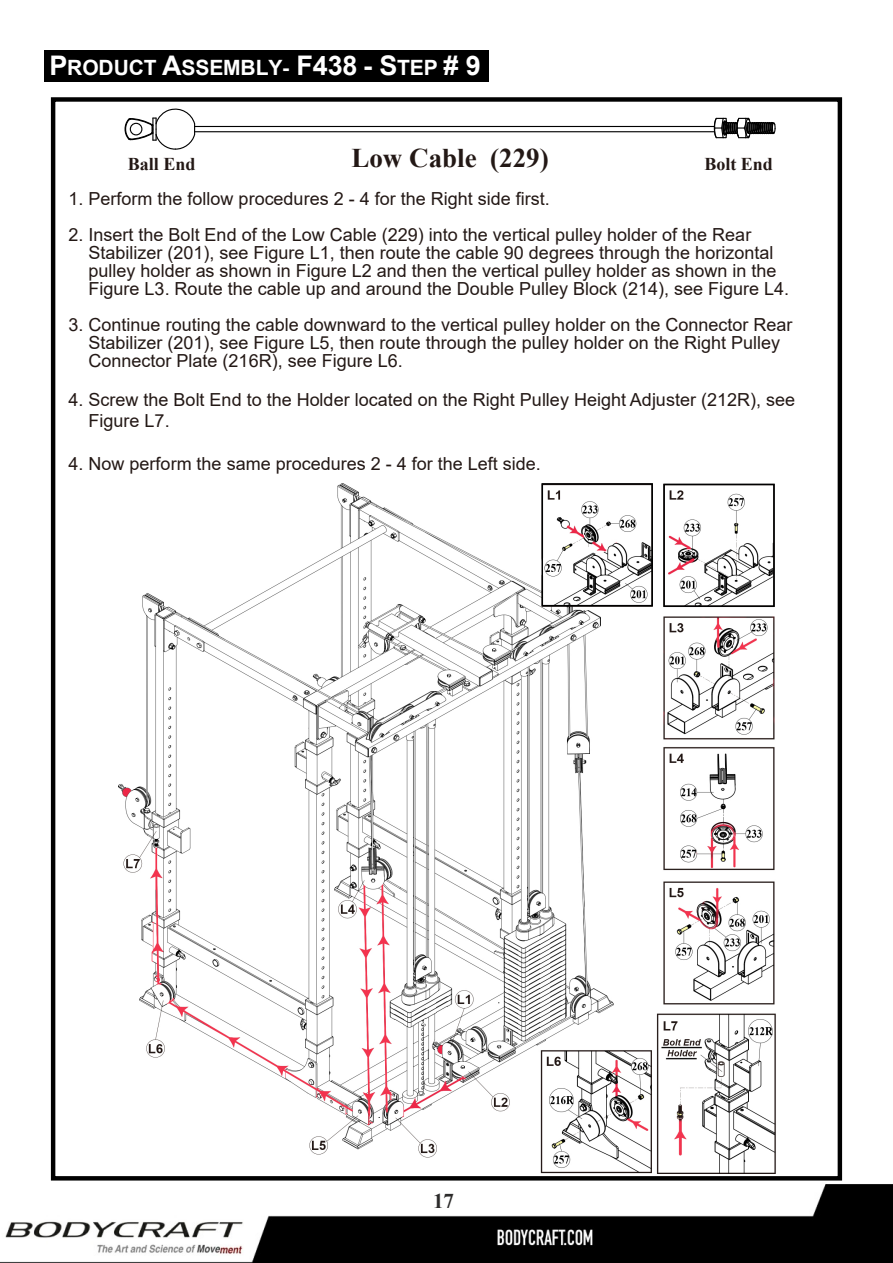
<style>
.page{position:relative;width:893px;height:1263px;background:#fff}
.page>*{position:absolute;margin:0;border:0;box-sizing:border-box;transform-origin:0 0}
.t1{font:700 27px "Times New Roman";color:#231815}
.t2{font:700 21px "Arial";letter-spacing:-.005em;color:#fff}
.t3{font:700 21px "Times New Roman";color:#2c2b2a}
.t4{font:18px/18px "Arial";color:#231815}
.t5{font:700 18px "Times New Roman";color:#231815}
.s1{font-size:27px}
</style>
<div class="page">
<hr style="left:195px;top:131px;width:519px;height:1px;background:#000">
<hr style="left:195px;top:126px;width:519px;height:1px;background:#000">
<svg style="left:124px;top:108px;width:72px;height:42px"></svg>
<svg style="left:713px;top:117px;width:63px;height:22px"></svg>
<div style="left:51px;top:97px;width:791px;height:1083px;border:4px solid #000"></div>
<img style="left:0;top:1184px;width:893px;height:79px">
<div style="left:44px;top:51px;width:445px;height:31px;background:#000"></div>
<img style="left:118px;top:483px;width:658px;height:691px">
<div style="left:541px;top:483px;width:112px;height:123px;border:2px solid #000"></div>
<div style="left:663px;top:484px;width:112px;height:123px;border:2px solid #000"></div>
<p class="t2" style="left:49px;top:60px;width:433px"><span class="s1">P</span>RODUCT <span class="s1">A</span>SSEMBLY- <span class="s1">F438 - S</span>TEP <span class="s1"># 9</span></p>
<p class="t5" style="left:128px;top:158px;width:69px">Ball End</p>
<h1 class="t1" style="left:351px;top:149px;width:199px">Low Cable (229)</h1>
<p class="t5" style="left:704px;top:158px;width:70px">Bolt End</p>
<p class="t4" style="left:69px;top:191px;width:483px">1. Perform the follow procedures 2 - 4 for the Right side first.</p>
<p class="t4" style="left:89px;top:227px;width:702px;text-indent:-20px">2. Insert the Bolt End of the Low Cable (229) into the vertical pulley holder of the Rear Stabilizer (201), see Figure L1, then route the cable 90 degrees through the horizontal pulley holder as shown in Figure L2 and then the vertical pulley holder as shown in the Figure L3. Route the cable up and around the Double Pulley Block (214), see Figure L4.</p>
<p class="t4" style="left:89px;top:317px;width:706px;text-indent:-20px">3. Continue routing the cable downward to the vertical pulley holder on the Connector Rear<br>Stabilizer (201), see Figure L5, then route through the pulley holder on the Right Pulley<br>Connector Plate (216R), see Figure L6.</p>
<p class="t4" style="left:89px;top:390px;width:708px;line-height:21px;text-indent:-20px">4. Screw the Bolt End to the Holder located on the Right Pulley Height Adjuster (212R), see<br>Figure L7.</p>
<p class="t4" style="left:69px;top:456px;width:474px">4. Now perform the same procedures 2 - 4 for the Left side.</p>
<p class="t3" style="left:433px;top:1194px;width:23px">17</p>
</div>
